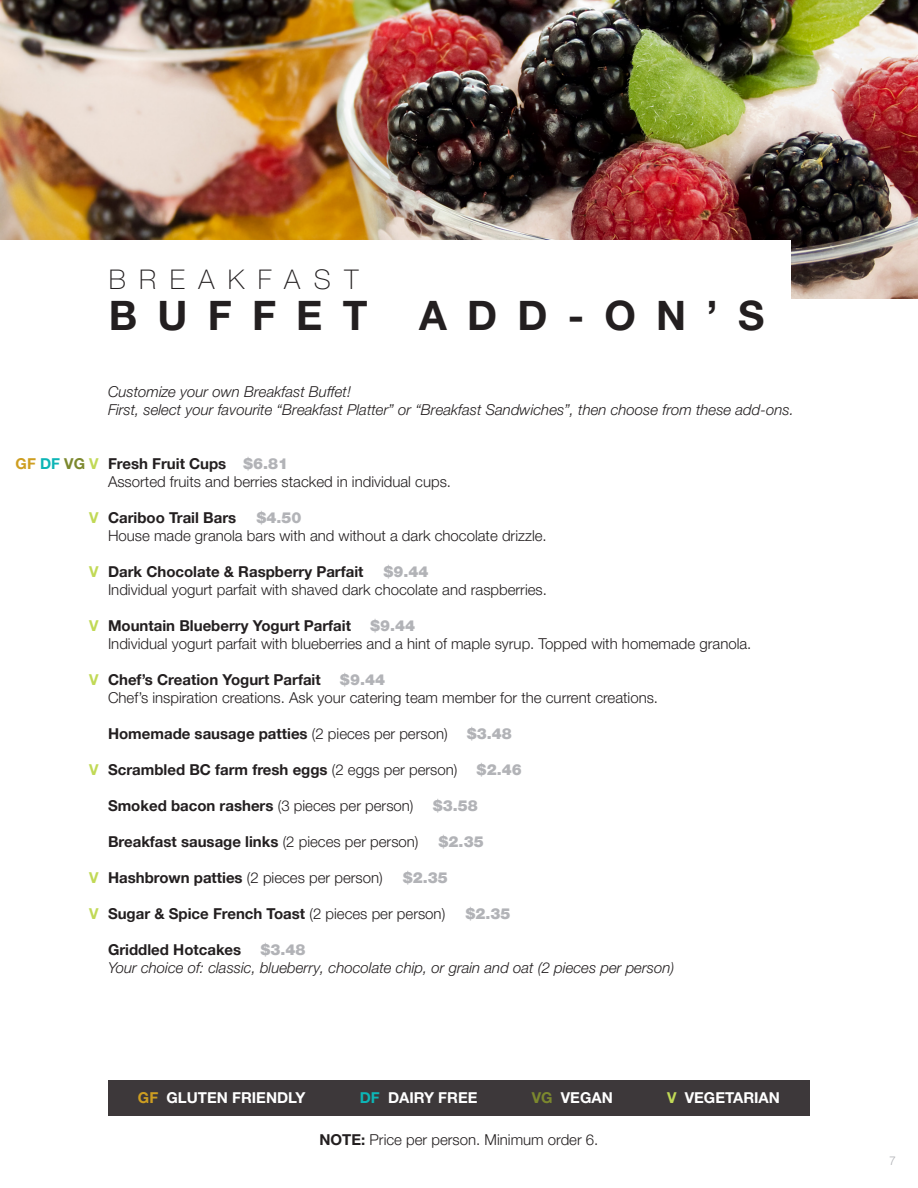
<style>
.page{position:relative;width:918px;height:1188px;background:#fff}
.page>*{position:absolute;margin:0;border:0;box-sizing:border-box;transform-origin:0 0}
.t1{font:700 40.5px "Helvetica Neue LT Pro";letter-spacing:.5em;color:#231f20}
.t2{font:100 27px "Helvetica Neue LT Pro";letter-spacing:.5em;color:#231f20}
.t3{font:300 15px "Helvetica Neue LT Pro";color:#231f20}
.t4{font:700 15px "Helvetica Neue LT Pro";color:#231f20}
.t5{font:italic 300 15px "Helvetica Neue LT Pro";color:#231f20}
.t6{font:900 15px "Helvetica Neue LT Pro";color:#b2b3b7}
.t7{font:700 15px "Helvetica Neue LT Pro";color:#fff}
.t8{font:700 15px "Helvetica Neue LT Pro";color:#ce9e21}
.t9{font:700 15px "Helvetica Neue LT Pro";color:#c1d956}
.t10{font:300 12px "Helvetica";color:#b2b3b7}
.s1{color:#0db5b6}
.s2{color:#7c882e}
.s3{color:#c1d956}
.s4{font-weight:900;color:#b2b3b7}
.s5{font-weight:300}
.s6{font-weight:700}
.s7{color:#ce9e21}
</style>
<div class="page">
<div style="left:108px;top:1080px;width:702px;height:36px;background:#3d383a"></div>
<img style="left:0;top:0;width:918px;height:298px">
<div style="left:0;top:241px;width:790px;height:118px;background:#fff"></div>
<p class="t2" style="left:109px;top:264px;width:251px">BREAKFAST</p>
<p class="t1" style="left:109px;top:290px;width:260px">BUFFET</p>
<p class="t1" style="left:419px;top:290px;width:347px">ADD-ON’S</p>
<p class="t8" style="left:16px;top:455px;width:85px">GF <span class="s1">DF</span> <span class="s2">VG</span> <span class="s3">V</span></p>
<p class="t9" style="left:89px;top:509px;width:11px">V</p>
<p class="t9" style="left:89px;top:563px;width:11px">V</p>
<p class="t9" style="left:89px;top:617px;width:11px">V</p>
<p class="t9" style="left:89px;top:671px;width:11px">V</p>
<p class="t9" style="left:89px;top:761px;width:11px">V</p>
<p class="t9" style="left:89px;top:869px;width:11px">V</p>
<p class="t9" style="left:89px;top:905px;width:11px">V</p>
<p class="t5" style="left:108px;top:383px;width:245px">Customize your own Breakfast Buffet!</p>
<p class="t5" style="left:108px;top:401px;width:687px">First, select your favourite “Breakfast Platter” or “Breakfast Sandwiches”, then choose from these add-ons.</p>
<p class="t4" style="left:108px;top:455px;width:182px">Fresh Fruit Cups <span class="s4">$6.81</span></p>
<p class="t3" style="left:108px;top:473px;width:345px">Assorted fruits and berries stacked in individual cups.</p>
<p class="t4" style="left:108px;top:509px;width:130px">Cariboo Trail Bars</p>
<p class="t6" style="left:256px;top:509px;width:47px">$4.50</p>
<p class="t3" style="left:108px;top:527px;width:440px">House made granola bars with and without a dark chocolate drizzle.</p>
<p class="t4" style="left:108px;top:563px;width:257px">Dark Chocolate &amp; Raspberry Parfait</p>
<p class="t6" style="left:384px;top:563px;width:47px">$9.44</p>
<p class="t3" style="left:108px;top:581px;width:440px">Individual yogurt parfait with shaved dark chocolate and raspberries.</p>
<p class="t4" style="left:108px;top:617px;width:245px">Mountain Blueberry Yogurt Parfait</p>
<p class="t6" style="left:370px;top:617px;width:47px">$9.44</p>
<p class="t3" style="left:108px;top:635px;width:645px">Individual yogurt parfait with blueberries and a hint of maple syrup. Topped with homemade granola.</p>
<p class="t4" style="left:108px;top:671px;width:214px">Chef’s Creation Yogurt Parfait</p>
<p class="t6" style="left:340px;top:671px;width:47px">$9.44</p>
<p class="t3" style="left:108px;top:689px;width:552px">Chef’s inspiration creations. Ask your catering team member for the current creations.</p>
<p class="t4" style="left:108px;top:725px;width:341px">Homemade sausage patties <span class="s5">(2 pieces per person)</span></p>
<p class="t6" style="left:467px;top:725px;width:47px">$3.48</p>
<p class="t4" style="left:108px;top:761px;width:351px">Scrambled BC farm fresh eggs <span class="s5">(2 eggs per person)</span></p>
<p class="t6" style="left:477px;top:761px;width:47px">$2.46</p>
<p class="t4" style="left:108px;top:797px;width:307px">Smoked bacon rashers <span class="s5">(3 pieces per person)</span></p>
<p class="t6" style="left:433px;top:797px;width:47px">$3.58</p>
<p class="t4" style="left:108px;top:833px;width:312px">Breakfast sausage links <span class="s5">(2 pieces per person)</span></p>
<p class="t6" style="left:439px;top:833px;width:47px">$2.35</p>
<p class="t3" style="left:108px;top:869px;width:276px"><span class="s6">Hashbrown patties</span> (2 pieces per person)</p>
<p class="t6" style="left:403px;top:869px;width:47px">$2.35</p>
<p class="t4" style="left:108px;top:905px;width:339px">Sugar &amp; Spice French Toast <span class="s5">(2 pieces per person)</span></p>
<p class="t6" style="left:465px;top:905px;width:47px">$2.35</p>
<p class="t4" style="left:108px;top:941px;width:135px">Griddled Hotcakes</p>
<p class="t6" style="left:260px;top:941px;width:47px">$3.48</p>
<p class="t5" style="left:108px;top:959px;width:568px">Your choice of: classic, blueberry, chocolate chip, or grain and oat (2 pieces per person)</p>
<p class="t7" style="left:138px;top:1089px;width:169px"><span class="s7">GF</span> GLUTEN FRIENDLY</p>
<p class="t7" style="left:360px;top:1089px;width:119px"><span class="s1">DF</span> DAIRY FREE</p>
<p class="t7" style="left:532px;top:1089px;width:83px"><span class="s2">VG</span> VEGAN</p>
<p class="t7" style="left:667px;top:1089px;width:115px"><span class="s3">V</span> VEGETARIAN</p>
<p class="t3" style="left:320px;top:1130px;width:280px"><span class="s6">NOTE:</span> Price per person. Minimum order 6.</p>
<p class="t10" style="left:889px;top:1151px;width:8px">7</p>
</div>
